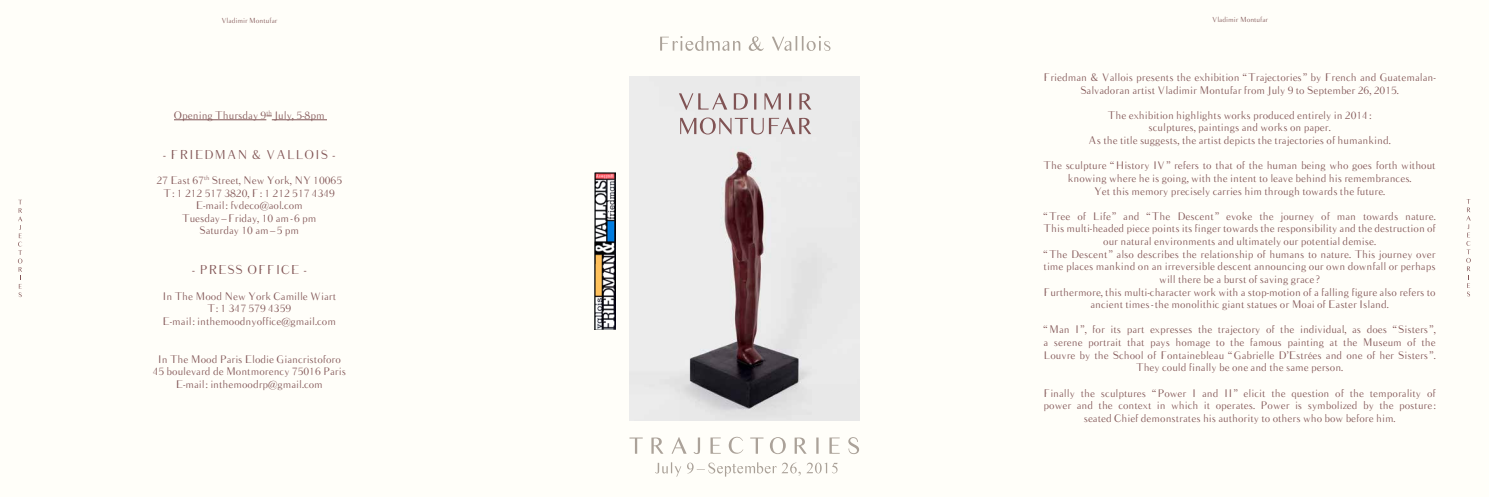
<style>
.page{position:relative;width:1489px;height:497px;background:#fff}
.page>*{position:absolute;margin:0;border:0;box-sizing:border-box;transform-origin:0 0}
.t1{font:12.25px "Balham";letter-spacing:.075em;color:#815455}
.t2{font:10.5px/12.6px "Balham";color:#815455;text-align:center}
.t3{font:7px "Balham";color:#815455}
</style>
<div class="page">
<div style="left:0;top:0;width:1488px;height:496px;background:#fffef9"></div>
<img style="left:630px;top:76px;width:229px;height:344px">
<img style="left:595px;top:172px;width:20px;height:157px">
<svg style="left:18px;top:199px;width:4px;height:98px"></svg>
<svg style="left:1466px;top:199px;width:4px;height:97px"></svg>
<svg style="left:629px;top:436px;width:230px;height:17px"></svg>
<svg style="left:680px;top:117px;width:131px;height:17px"></svg>
<svg style="left:679px;top:93px;width:132px;height:17px"></svg>
<svg style="left:772px;top:36px;width:58px;height:15px"></svg>
<svg style="left:660px;top:36px;width:103px;height:15px"></svg>
<svg style="left:655px;top:462px;width:182px;height:14px"></svg>
<hr style="left:174px;top:119px;width:92px;height:1px;background:#815455">
<hr style="left:272px;top:119px;width:55px;height:1px;background:#815455">
<p class="t3" style="left:221px;top:16px;width:58px">Vladimir Montufar</p>
<p class="t3" style="left:1211px;top:15px;width:58px">Vladimir Montufar</p>
<p class="t2" style="left:174px;top:108px;width:152px">Opening Thursday 9<sup>th</sup> July, 5-8pm</p>
<p class="t1" style="left:163px;top:146px;width:174px">- FRIEDMAN &amp; VALLOIS -</p>
<p class="t2" style="left:156px;top:173px;width:187px">27 East 67<sup>th</sup> Street, New York, NY 10065<br>T: 1 212 517 3820, F: 1 212 517 4349<br>E-mail: fvdeco@aol.com<br>Tuesday–Friday, 10 am-6 pm<br>Saturday 10 am–5 pm</p>
<p class="t1" style="left:192px;top:262px;width:116px">- PRESS OFFICE -</p>
<p class="t2" style="left:162px;top:289px;width:175px">In The Mood New York Camille Wiart<br>T: 1 347 579 4359<br>E-mail: inthemoodnyoffice@gmail.com</p>
<p class="t2" style="left:153px;top:352px;width:195px">In The Mood Paris Elodie Giancristoforo<br>45 boulevard de Montmorency 75016 Paris<br>E-mail: inthemoodrp@gmail.com</p>
<p class="t2" style="left:1043px;top:70px;width:393px">Friedman &amp; Vallois presents the exhibition “Trajectories ” by French and Guatemalan-<br>Salvadoran artist Vladimir Montufar from July 9 to September 26, 2015.</p>
<p class="t2" style="left:1088px;top:108px;width:303px">The exhibition highlights works produced entirely in 2014: sculptures, paintings and works on paper.<br>As the title suggests, the artist depicts the trajectories of humankind.</p>
<p class="t2" style="left:1043px;top:159px;width:393px">The sculpture “History IV” refers to that of the human being who goes forth without knowing where he is going, with the intent to leave behind his remembrances.<br>Yet this memory precisely carries him through towards the future.</p>
<p class="t2" style="left:1043px;top:209px;width:393px">“Tree of Life ” and “The Descent” evoke the journey of man towards nature.<br>This multi-headed piece points its finger towards the responsibility and the destruction of our natural environments and ultimately our potential demise.<br>“The Descent” also describes the relationship of humans to nature. This journey over time places mankind on an irreversible descent announcing our own downfall or perhaps will there be a burst of saving grace?<br>Furthermore, this multi-character work with a stop-motion of a falling figure also refers to ancient times-the monolithic giant statues or Moai of Easter Island.</p>
<p class="t2" style="left:1043px;top:322px;width:393px">“Man I”, for its part expresses the trajectory of the individual, as does “Sisters ”, a serene portrait that pays homage to the famous painting at the Museum of the Louvre by the School of Fontainebleau “Gabrielle D’Estrées and one of her Sisters ”.<br>They could finally be one and the same person.</p>
<p class="t2" style="left:1043px;top:385px;width:393px">Finally the sculptures “Power I and II” elicit the question of the temporality of power and the context in which it operates. Power is symbolized by the posture : seated Chief demonstrates his authority to others who bow before him.</p>
</div>
